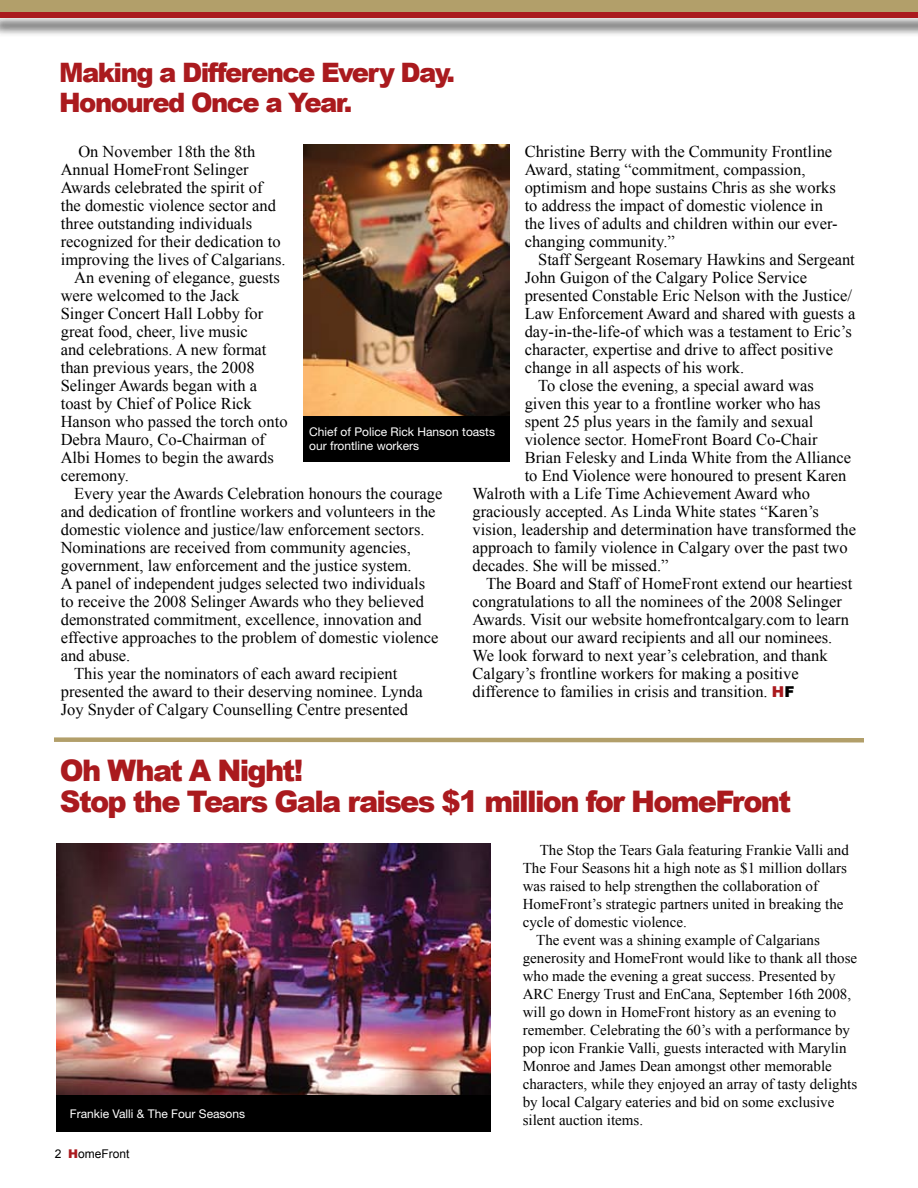
<style>
.page{position:relative;width:918px;height:1188px;background:#fff}
.page>*{position:absolute;margin:0;border:0;box-sizing:border-box;transform-origin:0 0}
.t1{font:900 29.7px/31.5px "Arial";letter-spacing:-.06em;color:#aa1a1e}
.t2{font:900 26.7px/30px "Arial";letter-spacing:-.06em;color:#aa1a1e}
.t3{font:16.5px/18px "Times New Roman";color:#000}
.t4{font:15px "Times New Roman";color:#000}
.t5{font:12px/14.4px "Helvetica Neue LT Std";color:#fff}
.t6{font:12px "Arial";color:#000}
.s1{font-family:"Arial";font-weight:900;font-size:15px;color:#aa1a1e}
.s2{font-family:"Arial";font-weight:900;font-size:15px}
.s3{font-weight:900;color:#aa1a1e}
</style>
<div class="page">
<div style="left:0;top:0;width:918px;height:13px;background:#b29f6a"></div>
<div style="left:0;top:13px;width:918px;height:24px;background:#000;opacity:.75"></div>
<div style="left:0;top:12px;width:918px;height:6px;background:#aa1a1e"></div>
<img style="left:56px;top:844px;width:435px;height:251px">
<div style="left:56px;top:1095px;width:435px;height:37px;background:#000"></div>
<img style="left:303px;top:144px;width:207px;height:272px">
<div style="left:303px;top:416px;width:207px;height:46px;background:#000"></div>
<svg style="left:54px;top:737px;width:810px;height:6px;background:#c5b68f"></svg>
<h2 class="t2" style="left:59px;top:56px;width:398px">Making a Difference Every Day.<br>Honoured Once a Year.</h2>
<p class="t3" style="left:78px;top:142px;width:178px">On November 18th the 8th</p>
<p class="t3" style="left:61px;top:160px;width:189px">Annual HomeFront Selinger</p>
<p class="t3" style="left:61px;top:178px;width:203px">Awards celebrated the spirit of</p>
<p class="t3" style="left:61px;top:196px;width:217px">the domestic violence sector and</p>
<p class="t3" style="left:61px;top:214px;width:193px">three outstanding individuals</p>
<p class="t3" style="left:61px;top:232px;width:221px">recognized for their dedication to</p>
<p class="t3" style="left:61px;top:250px;width:227px">improving the lives of Calgarians.</p>
<p class="t3" style="left:74px;top:268px;width:207px">An evening of elegance, guests</p>
<p class="t3" style="left:61px;top:286px;width:180px">were welcomed to the Jack</p>
<p class="t3" style="left:61px;top:304px;width:204px">Singer Concert Hall Lobby for</p>
<p class="t3" style="left:61px;top:322px;width:189px">great food, cheer, live music</p>
<p class="t3" style="left:61px;top:340px;width:207px">and celebrations. A new format</p>
<p class="t3" style="left:61px;top:358px;width:195px">than previous years, the 2008</p>
<p class="t3" style="left:61px;top:376px;width:198px">Selinger Awards began with a</p>
<p class="t3" style="left:61px;top:394px;width:193px">toast by Chief of Police Rick</p>
<p class="t3" style="left:61px;top:412px;width:228px">Hanson who passed the torch onto</p>
<p class="t3" style="left:61px;top:430px;width:206px">Debra Mauro, Co-Chairman of</p>
<p class="t3" style="left:61px;top:448px;width:215px">Albi Homes to begin the awards</p>
<p class="t3" style="left:61px;top:466px;width:70px">ceremony.</p>
<p class="t3" style="left:74px;top:484px;width:370px">Every year the Awards Celebration honours the courage</p>
<p class="t3" style="left:61px;top:502px;width:376px">and dedication of frontline workers and volunteers in the</p>
<p class="t3" style="left:61px;top:520px;width:365px">domestic violence and justice/law enforcement sectors.</p>
<p class="t3" style="left:61px;top:538px;width:352px">Nominations are received from community agencies,</p>
<p class="t3" style="left:61px;top:556px;width:353px">government, law enforcement and the justice system.</p>
<p class="t3" style="left:61px;top:574px;width:366px">A panel of independent judges selected two individuals</p>
<p class="t3" style="left:61px;top:592px;width:365px">to receive the 2008 Selinger Awards who they believed</p>
<p class="t3" style="left:61px;top:610px;width:363px">demonstrated commitment, excellence, innovation and</p>
<p class="t3" style="left:61px;top:628px;width:379px">effective approaches to the problem of domestic violence</p>
<p class="t3" style="left:61px;top:646px;width:71px">and abuse.</p>
<p class="t3" style="left:74px;top:664px;width:325px">This year the nominators of each award recipient</p>
<p class="t3" style="left:61px;top:682px;width:363px">presented the award to their deserving nominee. Lynda</p>
<p class="t3" style="left:61px;top:700px;width:349px">Joy Snyder of Calgary Counselling Centre presented</p>
<p class="t3" style="left:525px;top:142px;width:315px">Christine Berry with the Community Frontline Award, stating “commitment, compassion, optimism and hope sustains Chris as she works to address the impact of domestic violence in the lives of adults and children within our ever&shy;changing community.”</p>
<p class="t3" style="left:538px;top:250px;width:318px">Staff Sergeant Rosemary Hawkins and Sergeant</p>
<p class="t3" style="left:525px;top:268px;width:284px">John Guigon of the Calgary Police Service</p>
<p class="t3" style="left:525px;top:286px;width:329px">presented Constable Eric Nelson with the Justice/</p>
<p class="t3" style="left:525px;top:304px;width:332px">Law Enforcement Award and shared with guests a</p>
<p class="t3" style="left:525px;top:322px;width:329px">day-in-the-life-of which was a testament to Eric’s</p>
<p class="t3" style="left:525px;top:340px;width:310px">character, expertise and drive to affect positive</p>
<p class="t3" style="left:525px;top:358px;width:221px">change in all aspects of his work.</p>
<p class="t3" style="left:538px;top:376px;width:277px">To close the evening, a special award was</p>
<p class="t3" style="left:525px;top:394px;width:298px">given this year to a frontline worker who has</p>
<p class="t3" style="left:525px;top:412px;width:290px">spent 25 plus years in the family and sexual</p>
<p class="t3" style="left:525px;top:430px;width:294px">violence sector. HomeFront Board Co-Chair</p>
<p class="t3" style="left:525px;top:448px;width:328px">Brian Felesky and Linda White from the Alliance</p>
<p class="t3" style="left:525px;top:466px;width:323px">to End Violence were honoured to present Karen</p>
<p class="t3" style="left:472px;top:484px;width:339px">Walroth with a Life Time Achievement Award who</p>
<p class="t3" style="left:472px;top:502px;width:348px">graciously accepted. As Linda White states “Karen’s</p>
<p class="t3" style="left:472px;top:520px;width:385px">vision, leadership and determination have transformed the</p>
<p class="t3" style="left:472px;top:538px;width:377px">approach to family violence in Calgary over the past two</p>
<p class="t3" style="left:472px;top:556px;width:198px">decades. She will be missed.”</p>
<p class="t3" style="left:486px;top:574px;width:368px">The Board and Staff of HomeFront extend our heartiest</p>
<p class="t3" style="left:472px;top:592px;width:371px">congratulations to all the nominees of the 2008 Selinger</p>
<p class="t3" style="left:472px;top:610px;width:378px">Awards. Visit our website homefrontcalgary.com to learn</p>
<p class="t3" style="left:472px;top:628px;width:361px">more about our award recipients and all our nominees.</p>
<p class="t3" style="left:472px;top:646px;width:357px">We look forward to next year’s celebration, and thank</p>
<p class="t3" style="left:472px;top:664px;width:328px">Calgary’s frontline workers for making a positive</p>
<p class="t3" style="left:472px;top:682px;width:323px">difference to families in crisis and transition. <span class="s1">H</span><span class="s2">F</span></p>
<p class="t5" style="left:309px;top:424px;width:187px">Chief of Police Rick Hanson toasts our frontline workers</p>
<h1 class="t1" style="left:60px;top:753px;width:733px">Oh What A Night!<br>Stop the Tears Gala raises $1 million for HomeFront</h1>
<p class="t5" style="left:70px;top:1106px;width:177px">Frankie Valli &amp; The Four Seasons</p>
<p class="t6" style="left:68px;top:1146px;width:63px"><span class="s3">H</span>omeFront</p>
<p class="t4" style="left:540px;top:840px;width:311px">The Stop the Tears Gala featuring Frankie Valli and</p>
<p class="t4" style="left:523px;top:858px;width:326px">The Four Seasons hit a high note as $1 million dollars</p>
<p class="t4" style="left:523px;top:876px;width:297px">was raised to help strengthen the collaboration of</p>
<p class="t4" style="left:523px;top:894px;width:322px">HomeFront’s strategic partners united in breaking the</p>
<p class="t4" style="left:523px;top:912px;width:166px">cycle of domestic violence.</p>
<p class="t4" style="left:536px;top:930px;width:285px">The event was a shining example of Calgarians</p>
<p class="t4" style="left:523px;top:948px;width:336px">generosity and HomeFront would like to thank all those</p>
<p class="t4" style="left:523px;top:966px;width:314px">who made the evening a great success. Presented by</p>
<p class="t4" style="left:523px;top:984px;width:330px">ARC Energy Trust and EnCana, September 16th 2008,</p>
<p class="t4" style="left:523px;top:1002px;width:315px">will go down in HomeFront history as an evening to</p>
<p class="t4" style="left:523px;top:1020px;width:329px">remember. Celebrating the 60’s with a performance by</p>
<p class="t4" style="left:523px;top:1038px;width:325px">pop icon Frankie Valli, guests interacted with Marylin</p>
<p class="t4" style="left:523px;top:1056px;width:311px">Monroe and James Dean amongst other memorable</p>
<p class="t4" style="left:523px;top:1074px;width:336px">characters, while they enjoyed an array of tasty delights</p>
<p class="t4" style="left:523px;top:1092px;width:313px">by local Calgary eateries and bid on some exclusive</p>
<p class="t4" style="left:523px;top:1110px;width:122px">silent auction items.</p>
</div>
